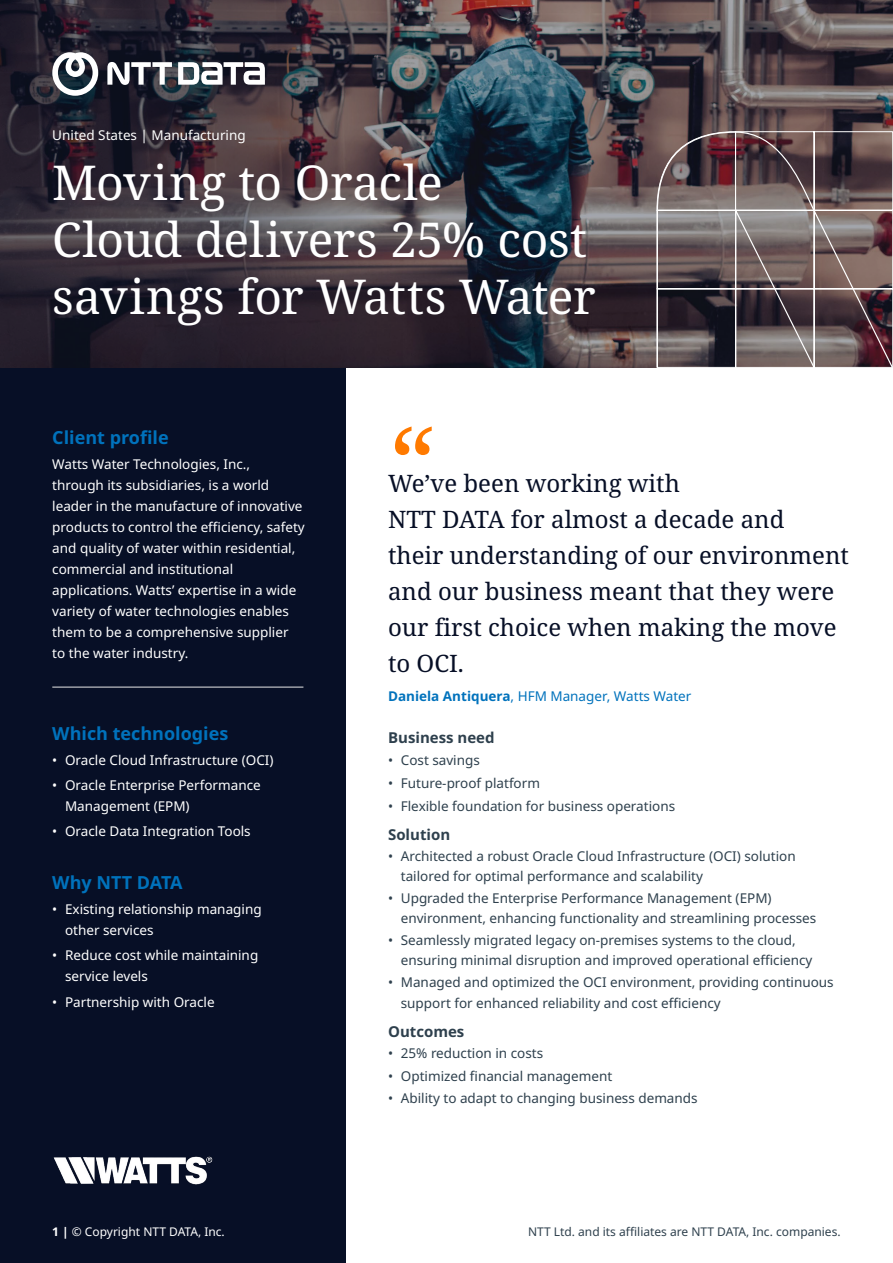
<style>
.page{position:relative;width:893px;height:1263px;background:#fff}
.page>*{position:absolute;margin:0;border:0;box-sizing:border-box;transform-origin:0 0}
.t1{font:48px/57px "Noto Serif";letter-spacing:-.01em;color:#fff}
.t2{font:24px/36px "Noto Serif";color:#070f26}
.t3{font:700 18px "Noto Sans";color:#0072bc}
.t4{font:700 15px "Noto Sans";color:#2e404d}
.t5{font:13.5px/19.5px "Noto Sans";color:#2e404d}
.t6{font:13.5px/21px "Noto Sans";color:#fff}
.t7{font:13.5px "Noto Sans";color:#0072bc}
.t8{font:12px "Noto Sans";color:#2e404d}
.t9{font:12px "Noto Sans";color:#fff}
.s1{font-weight:700}
</style>
<div class="page">
<div style="left:0;top:368px;width:346px;height:895px;background:#070f26"></div>
<hr style="left:52px;top:687px;width:251px;height:1px;background:#e8e8e8">
<svg style="left:395px;top:426px;width:37px;height:29px"></svg>
<svg style="left:0;top:0;width:893px;height:368px;background:#3d3841"></svg>
<svg style="left:656px;top:131px;width:237px;height:237px;background:#67585a"></svg>
<svg style="left:52px;top:52px;width:46px;height:44px"></svg>
<svg style="left:178px;top:62px;width:87px;height:23px"></svg>
<svg style="left:107px;top:62px;width:65px;height:23px"></svg>
<img style="left:53px;top:1156px;width:160px;height:28px">
<p class="t6" style="left:52px;top:125px;width:195px">United States | Manufacturing</p>
<h1 class="t1" style="left:52px;top:156px;width:545px">Moving to Oracle<br>Cloud delivers 25% cost savings for Watts Water</h1>
<h3 class="t3" style="left:52px;top:425px;width:118px">Client profile</h3>
<p class="t6" style="left:52px;top:454px;width:254px">Watts Water Technologies, Inc., through its subsidiaries, is a world leader in the manufacture of innovative products to control the efficiency, safety and quality of water within residential, commercial and institutional applications. Watts’ expertise in a wide variety of water technologies enables them to be a comprehensive supplier to the water industry.</p>
<h3 class="t3" style="left:52px;top:720px;width:178px">Which technologies</h3>
<p class="t6" style="left:52px;top:750px;width:223px">• Oracle Cloud Infrastructure (OCI)</p>
<p class="t6" style="left:65px;top:775px;width:197px;text-indent:-13px">• Oracle Enterprise Performance<br>Management (EPM)</p>
<p class="t6" style="left:52px;top:821px;width:200px">• Oracle Data Integration Tools</p>
<h3 class="t3" style="left:52px;top:869px;width:132px">Why NTT DATA</h3>
<p class="t6" style="left:65px;top:899px;width:198px;text-indent:-13px">• Existing relationship managing other services</p>
<p class="t6" style="left:65px;top:945px;width:195px;text-indent:-13px">• Reduce cost while maintaining service levels</p>
<p class="t6" style="left:52px;top:991px;width:164px">• Partnership with Oracle</p>
<h2 class="t2" style="left:388px;top:466px;width:462px">We’ve been working with<br>NTT DATA for almost a decade and<br>their understanding of our environment and our business meant that they were our first choice when making the move to OCI.</h2>
<p class="t7" style="left:388px;top:687px;width:305px"><span class="s1">Daniela Antiquera</span>, HFM Manager, Watts Water</p>
<p class="t4" style="left:388px;top:727px;width:108px">Business need</p>
<p class="t5" style="left:388px;top:751px;width:93px">• Cost savings</p>
<p class="t5" style="left:388px;top:773px;width:153px">• Future-proof platform</p>
<p class="t5" style="left:388px;top:797px;width:289px">• Flexible foundation for business operations</p>
<p class="t4" style="left:388px;top:824px;width:64px">Solution</p>
<p class="t5" style="left:401px;top:847px;width:396px;text-indent:-13px">• Architected a robust Oracle Cloud Infrastructure (OCI) solution tailored for optimal performance and scalability</p>
<p class="t5" style="left:401px;top:889px;width:417px;text-indent:-13px">• Upgraded the Enterprise Performance Management (EPM) environment, enhancing functionality and streamlining processes</p>
<p class="t5" style="left:401px;top:931px;width:413px;text-indent:-13px">• Seamlessly migrated legacy on-premises systems to the cloud, ensuring minimal disruption and improved operational efficiency</p>
<p class="t5" style="left:401px;top:972px;width:434px;line-height:21px;text-indent:-13px">• Managed and optimized the OCI environment, providing continuous support for enhanced reliability and cost efficiency</p>
<p class="t4" style="left:388px;top:1020px;width:78px">Outcomes</p>
<p class="t5" style="left:388px;top:1044px;width:157px">• 25% reduction in costs</p>
<p class="t5" style="left:388px;top:1066px;width:226px">• Optimized financial management</p>
<p class="t5" style="left:388px;top:1089px;width:311px">• Ability to adapt to changing business demands</p>
<p class="t9" style="left:52px;top:1223px;width:174px"><span class="s1">1 |</span> © Copyright NTT DATA, Inc.</p>
<p class="t8" style="left:528px;top:1223px;width:314px">NTT Ltd. and its affiliates are NTT DATA, Inc. companies.</p>
</div>
